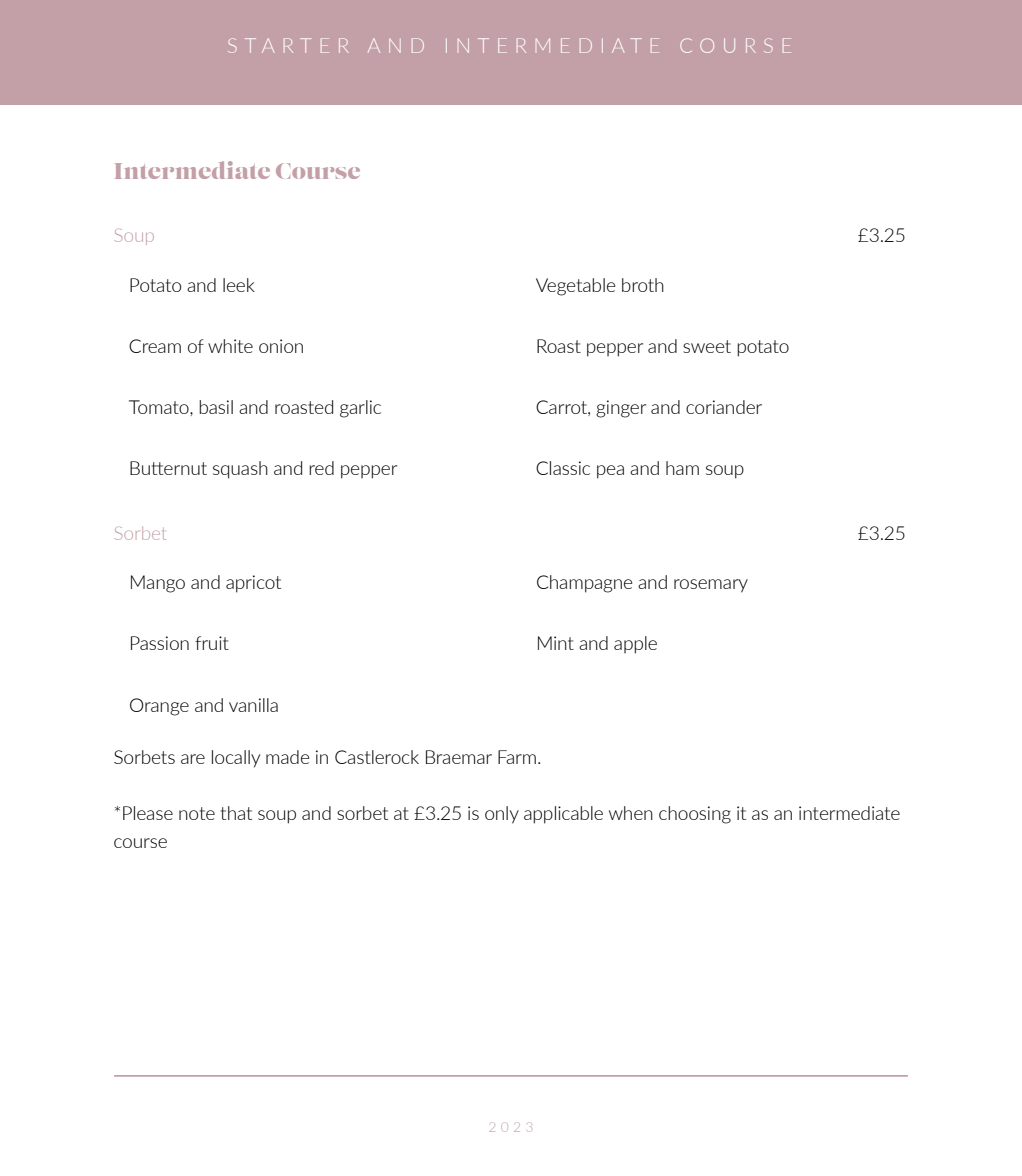
<style>
.page{position:relative;width:1022px;height:1176px;background:#fff}
.page>*{position:absolute;margin:0;border:0;box-sizing:border-box;transform-origin:0 0}
.t1{font:22.75px "Lust";color:#c3a0a7}
.t2{font:300 21px "Lato";letter-spacing:.3em;color:#fff}
.t3{font:300 19.25px/28px "Lato";letter-spacing:-.01em;color:#000}
.t4{font:300 19.25px "Lato";letter-spacing:-.01em;color:#c3a0a7}
.t5{font:300 14px "Lato";color:#c3a0a7}
</style>
<div class="page">
<div style="left:0;top:0;width:1022px;height:104px;background:#c3a0a7"></div>
<hr style="left:114px;top:1075px;width:794px;height:1px;background:#c3a0a7">
<p class="t2" style="left:227px;top:31px;width:567px">STARTER AND INTERMEDIATE COURSE</p>
<p class="t1" style="left:114px;top:157px;width:249px">Intermediate Course</p>
<p class="t4" style="left:114px;top:222px;width:43px">Soup</p>
<p class="t3" style="left:858px;top:220px;width:50px">£3.25</p>
<p class="t3" style="left:129px;top:270px;width:127px">Potato and leek</p>
<p class="t3" style="left:536px;top:270px;width:130px">Vegetable broth</p>
<p class="t3" style="left:129px;top:331px;width:177px">Cream of white onion</p>
<p class="t3" style="left:536px;top:331px;width:255px">Roast pepper and sweet potato</p>
<p class="t3" style="left:129px;top:392px;width:255px">Tomato, basil and roasted garlic</p>
<p class="t3" style="left:536px;top:392px;width:228px">Carrot, ginger and coriander</p>
<p class="t3" style="left:129px;top:454px;width:270px">Butternut squash and red pepper</p>
<p class="t3" style="left:536px;top:454px;width:210px">Classic pea and ham soup</p>
<p class="t4" style="left:114px;top:519px;width:55px">Sorbet</p>
<p class="t3" style="left:858px;top:518px;width:50px">£3.25</p>
<p class="t3" style="left:129px;top:567px;width:154px">Mango and apricot</p>
<p class="t3" style="left:129px;top:629px;width:101px">Passion fruit</p>
<p class="t3" style="left:129px;top:690px;width:151px">Orange and vanilla</p>
<p class="t3" style="left:536px;top:567px;width:214px">Champagne and rosemary</p>
<p class="t3" style="left:536px;top:629px;width:123px">Mint and apple</p>
<p class="t3" style="left:114px;top:742px;width:430px">Sorbets are locally made in Castlerock Braemar Farm.</p>
<p class="t3" style="left:114px;top:798px;width:788px">*Please note that soup and sorbet at £3.25 is only applicable when choosing it as an intermediate course</p>
<p class="t5" style="left:488px;top:1117px;width:47px">2023</p>
</div>
